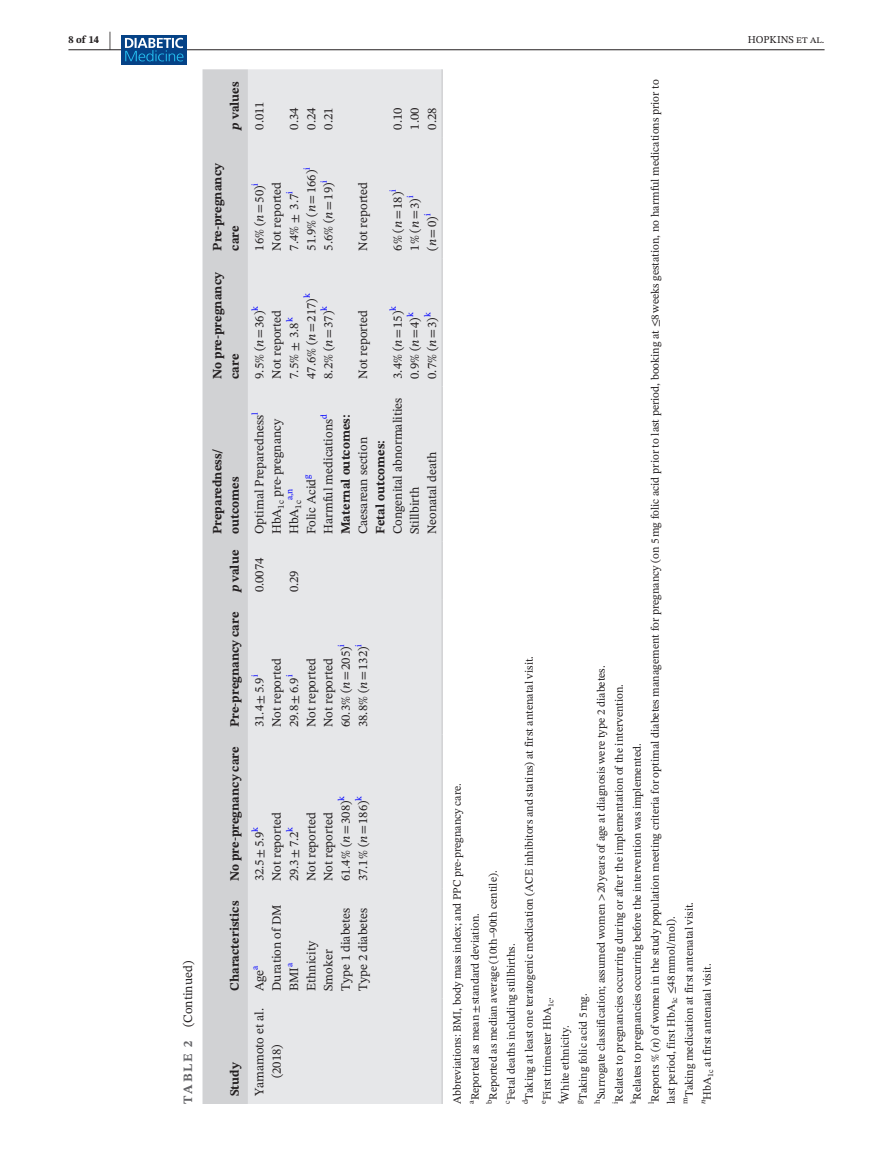
<style>
.page{position:relative;width:893px;height:1174px;background:#fff}
.page>*{position:absolute;margin:0;border:0;box-sizing:border-box;transform-origin:0 0}
.t1{font:12.75px/17.2px "STIX Two Text";color:#231f20}
.t2{font:700 12.75px/17.2px "STIX Two Text";color:#231f20}
.t3{font:11.25px/15.8px "STIX Two Text";color:#231f20}
.t4{font:10.5px "STIX Two Text";color:#231f20}
.t5{font:700 10.5px "STIX Two Text";color:#231f20}
.t6{font:8.85px "STIX Two Text";color:#00f}
.t7{font:7.8px "STIX Two Text";color:#231f20}
.t8{font:italic 7.8px "STIX Two Text";color:#231f20}
.s1{font-size:21px}
.s2{font-weight:700;color:#636366}
.s3{font-style:italic}
.s4{font-family:"STIX"}
.s5{font-weight:700}
</style>
<div class="page">
<hr style="left:68px;top:49px;width:756px;height:1px;background:#231f20">
<div style="left:121px;top:35px;width:65px;height:30px;background:#054286"></div>
<svg style="left:125px;top:38px;width:58px;height:23px"></svg>
<div style="left:202px;top:69px;width:46px;height:1035px;background:#d1d2d4"></div>
<div style="left:248px;top:69px;width:193px;height:1035px;background:#e6e7e9"></div>
<hr style="left:441px;top:998px;width:2px;height:106px;background:#d1d2d4">
<hr style="left:441px;top:889px;width:2px;height:109px;background:#d1d2d4">
<hr style="left:441px;top:734px;width:2px;height:155px;background:#d1d2d4">
<hr style="left:441px;top:600px;width:2px;height:134px;background:#d1d2d4">
<hr style="left:441px;top:542px;width:2px;height:58px;background:#d1d2d4">
<hr style="left:441px;top:386px;width:2px;height:156px;background:#d1d2d4">
<hr style="left:441px;top:258px;width:2px;height:128px;background:#d1d2d4">
<hr style="left:441px;top:137px;width:2px;height:121px;background:#d1d2d4">
<hr style="left:441px;top:69px;width:2px;height:68px;background:#d1d2d4">
<p class="t5" style="left:68px;top:32px;width:44px">8 of 14 <span class="s1">|</span></p>
<p class="t4" style="left:748px;top:32px;width:78px">HOPKINS et al.</p>
<p class="t1" style="left:179px;top:1104px;width:144px;rotate:-90deg"><span class="s2">TABLE 2</span> (Continued)</p>
<p class="t2" style="left:226px;top:130px;width:50px;rotate:-90deg"><span class="s3">p</span> values</p>
<p class="t1" style="left:251px;top:130px;width:30px;rotate:-90deg">0.011</p>
<p class="t1" style="left:285px;top:130px;width:24px;text-align:justify;rotate:-90deg">0.34<br>0.24<br>0.21</p>
<p class="t1" style="left:389px;top:130px;width:24px;text-align:justify;rotate:-90deg">0.10<br>1.00<br>0.28</p>
<p class="t2" style="left:209px;top:251px;width:89px;rotate:-90deg">Pre-pregnancy care</p>
<p class="t2" style="left:209px;top:379px;width:109px;rotate:-90deg">No pre-pregnancy care</p>
<p class="t2" style="left:209px;top:534px;width:87px;rotate:-90deg">Preparedness/ outcomes</p>
<p class="t2" style="left:226px;top:592px;width:44px;rotate:-90deg"><span class="s3">p</span> value</p>
<p class="t2" style="left:226px;top:727px;width:117px;rotate:-90deg">Pre-pregnancy care</p>
<p class="t2" style="left:226px;top:881px;width:137px;rotate:-90deg">No pre-pregnancy care</p>
<p class="t2" style="left:226px;top:991px;width:92px;rotate:-90deg">Characteristics</p>
<p class="t2" style="left:226px;top:1096px;width:36px;rotate:-90deg">Study</p>
<p class="t1" style="left:302px;top:251px;width:85px;rotate:-90deg">51.9% (<span class="s3">n</span><span class="s4">=</span>166)<sup>i<br></sup>5.6% (<span class="s3">n</span><span class="s4">=</span>19)<sup>i</sup></p>
<p class="t1" style="left:251px;top:251px;width:70px;text-align:justify;rotate:-90deg">16% (<span class="s3">n</span><span class="s4">=</span>50)<sup>i </sup>Not reported 7.4% <span class="s4">±</span> 3.7</p>
<p class="t6" style="left:283px;top:194px;width:4px;rotate:-90deg">i</p>
<p class="t1" style="left:354px;top:251px;width:70px;rotate:-90deg">Not reported</p>
<p class="t1" style="left:389px;top:251px;width:60px;rotate:-90deg">6% (<span class="s3">n</span><span class="s4">=</span>18)</p>
<p class="t6" style="left:387px;top:192px;width:4px;rotate:-90deg">i</p>
<p class="t6" style="left:404px;top:198px;width:4px;rotate:-90deg">i</p>
<p class="t1" style="left:406px;top:251px;width:54px;rotate:-90deg">1% (<span class="s3">n</span><span class="s4">=</span>3)</p>
<p class="t6" style="left:421px;top:216px;width:4px;rotate:-90deg">i</p>
<p class="t1" style="left:423px;top:251px;width:36px;rotate:-90deg">(<span class="s3">n</span><span class="s4">=</span>0)</p>
<p class="t1" style="left:302px;top:379px;width:87px;rotate:-90deg">47.6% (<span class="s3">n</span><span class="s4">=</span>217)<sup>k<br></sup>8.2% (<span class="s3">n</span><span class="s4">=</span>37)<sup>k</sup></p>
<p class="t6" style="left:249px;top:311px;width:6px;rotate:-90deg">k</p>
<p class="t1" style="left:268px;top:379px;width:70px;rotate:-90deg">Not reported<br>7.5% <span class="s4">±</span> 3.8</p>
<p class="t1" style="left:251px;top:379px;width:70px;rotate:-90deg">9.5% (<span class="s3">n</span><span class="s4">=</span>36)</p>
<p class="t6" style="left:283px;top:322px;width:6px;rotate:-90deg">k</p>
<p class="t1" style="left:251px;top:534px;width:123px;rotate:-90deg">Optimal Preparedness<sup>l<br></sup>HbA<sub>1c</sub> pre-pregnancy<br>HbA<sub>1c</sub></p>
<p class="t1" style="left:302px;top:534px;width:122px;rotate:-90deg">Folic Acid<sup>g<br></sup>Harmful medications<sup>d<br></sup><span class="s5">Maternal outcomes:</span></p>
<p class="t6" style="left:283px;top:500px;width:13px;rotate:-90deg">a,n</p>
<p class="t6" style="left:387px;top:311px;width:6px;rotate:-90deg">k</p>
<p class="t1" style="left:354px;top:379px;width:70px;rotate:-90deg">Not reported</p>
<p class="t1" style="left:389px;top:379px;width:70px;rotate:-90deg">3.4% (<span class="s3">n</span><span class="s4">=</span>15)</p>
<p class="t6" style="left:404px;top:317px;width:6px;rotate:-90deg">k</p>
<p class="t6" style="left:421px;top:317px;width:6px;rotate:-90deg">k</p>
<p class="t1" style="left:406px;top:379px;width:63px;rotate:-90deg">0.9% (<span class="s3">n</span><span class="s4">=</span>4)</p>
<p class="t1" style="left:423px;top:379px;width:63px;rotate:-90deg">0.7% (<span class="s3">n</span><span class="s4">=</span>3)</p>
<p class="t1" style="left:354px;top:534px;width:99px;rotate:-90deg">Caesarean section</p>
<p class="t2" style="left:372px;top:534px;width:96px;rotate:-90deg">Fetal outcomes:</p>
<p class="t1" style="left:389px;top:534px;width:138px;rotate:-90deg">Congenital abnormalities<br>Stillbirth<br>Neonatal death</p>
<p class="t1" style="left:251px;top:592px;width:36px;rotate:-90deg">0.0074</p>
<p class="t1" style="left:285px;top:592px;width:24px;rotate:-90deg">0.29</p>
<p class="t6" style="left:335px;top:646px;width:4px;rotate:-90deg">i</p>
<p class="t1" style="left:354px;top:727px;width:85px;rotate:-90deg">38.8% (<span class="s3">n</span><span class="s4">=</span>132)<sup>i</sup></p>
<p class="t1" style="left:302px;top:727px;width:82px;rotate:-90deg">Not reported<br>Not reported<br>60.3% (<span class="s3">n</span><span class="s4">=</span>205)</p>
<p class="t1" style="left:251px;top:727px;width:70px;rotate:-90deg">31.4<span class="s4">±</span>5.9<sup>i<br></sup>Not reported<br>29.8<span class="s4">±</span>6.9</p>
<p class="t6" style="left:283px;top:677px;width:4px;rotate:-90deg">i</p>
<p class="t6" style="left:335px;top:800px;width:6px;rotate:-90deg">k</p>
<p class="t1" style="left:354px;top:881px;width:87px;rotate:-90deg">37.1% (<span class="s3">n</span><span class="s4">=</span>186)<sup>k</sup></p>
<p class="t1" style="left:302px;top:881px;width:82px;rotate:-90deg">Not reported<br>Not reported<br>61.4% (<span class="s3">n</span><span class="s4">=</span>308)</p>
<p class="t1" style="left:251px;top:881px;width:70px;rotate:-90deg">32.5<span class="s4">±</span>5.9<sup>k<br></sup>Not reported<br>29.3<span class="s4">±</span>7.2</p>
<p class="t6" style="left:283px;top:831px;width:6px;rotate:-90deg">k</p>
<p class="t1" style="left:251px;top:991px;width:88px;rotate:-90deg">Age<sup>a<br></sup>Duration of DM<br>BMI</p>
<p class="t6" style="left:283px;top:967px;width:6px;rotate:-90deg">a</p>
<p class="t1" style="left:251px;top:1078px;width:72px;text-indent:-18px;rotate:-90deg">Yamamoto et al. (2018)</p>
<p class="t1" style="left:302px;top:991px;width:85px;rotate:-90deg">Ethnicity<br>Smoker<br>Type 1 diabetes<br>Type 2 diabetes</p>
<p class="t3" style="left:647px;top:1104px;width:1026px;rotate:-90deg">Reports % (<span class="s3">n</span>) of women in the study population meeting criteria for optimal diabetes management for pregnancy (on 5mg folic acid prior to last period, booking at <span class="s4">≤</span>8weeks gestation, no harmful medications prior to last period, first HbA<sub>1c</sub> <span class="s4">≤</span>48mmol/mol).</p>
<p class="t3" style="left:521px;top:1099px;width:445px;rotate:-90deg">Taking at least one teratogenic medication (ACE inhibitors and statins) at first antenatal visit.</p>
<p class="t3" style="left:593px;top:1099px;width:435px;rotate:-90deg">Surrogate classification; assumed women <span class="s4">&gt;</span>20 years of age at diagnosis were type 2 diabetes.</p>
<p class="t3" style="left:611px;top:1101px;width:419px;rotate:-90deg">Relates to pregnancies occurring during or after the implementation of the intervention.</p>
<p class="t3" style="left:629px;top:1099px;width:358px;rotate:-90deg">Relates to pregnancies occurring before the intervention was implemented.</p>
<p class="t3" style="left:449px;top:1104px;width:322px;rotate:-90deg">Abbreviations: BMI, body mass index; and PPC pre-pregnancy care.</p>
<p class="t3" style="left:485px;top:1099px;width:231px;rotate:-90deg">Reported as median average (10th–90th centile).</p>
<p class="t3" style="left:681px;top:1097px;width:197px;rotate:-90deg">Taking medication at first antenatal visit.</p>
<p class="t3" style="left:467px;top:1100px;width:189px;rotate:-90deg">Reported as mean<span class="s4">±</span>standard deviation.</p>
<p class="t3" style="left:503px;top:1100px;width:158px;rotate:-90deg">Fetal deaths including stillbirths.</p>
<p class="t3" style="left:699px;top:1099px;width:137px;rotate:-90deg">HbA<sub>1c</sub> at first antenatal visit.</p>
<p class="t3" style="left:575px;top:1100px;width:108px;rotate:-90deg">Taking folic acid 5mg.</p>
<p class="t3" style="left:539px;top:1100px;width:105px;rotate:-90deg">First trimester HbA<sub>1c</sub>.</p>
<p class="t3" style="left:557px;top:1101px;width:78px;rotate:-90deg">White ethnicity.</p>
<p class="t7" style="left:679px;top:1104px;width:8px;rotate:-90deg">m</p>
<p class="t7" style="left:592px;top:1104px;width:6px;rotate:-90deg">h</p>
<p class="t7" style="left:628px;top:1104px;width:6px;rotate:-90deg">k</p>
<p class="t8" style="left:697px;top:1104px;width:6px;rotate:-90deg">n</p>
<p class="t7" style="left:520px;top:1104px;width:6px;rotate:-90deg">d</p>
<p class="t7" style="left:484px;top:1104px;width:6px;rotate:-90deg">b</p>
<p class="t7" style="left:466px;top:1104px;width:5px;rotate:-90deg">a</p>
<p class="t7" style="left:574px;top:1104px;width:5px;rotate:-90deg">g</p>
<p class="t7" style="left:538px;top:1104px;width:5px;rotate:-90deg">e</p>
<p class="t7" style="left:502px;top:1104px;width:5px;rotate:-90deg">c</p>
<p class="t7" style="left:556px;top:1104px;width:4px;rotate:-90deg">f</p>
<p class="t7" style="left:646px;top:1104px;width:4px;rotate:-90deg">l</p>
<p class="t7" style="left:610px;top:1104px;width:4px;rotate:-90deg">i</p>
</div>
